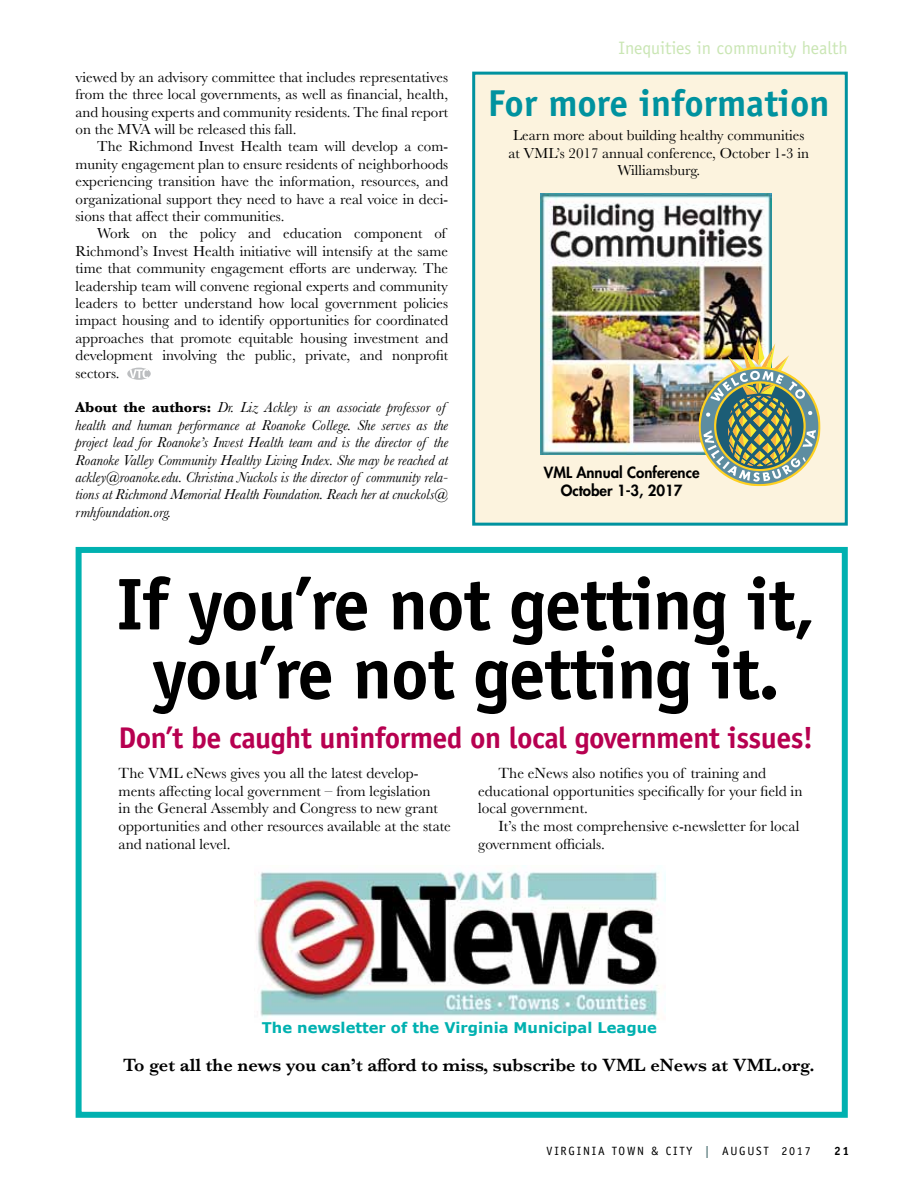
<style>
.page{position:relative;width:918px;height:1188px;background:#fff}
.page>*{position:absolute;margin:0;border:0;box-sizing:border-box;transform-origin:0 0}
.t1{font:700 73.5px/69px "Officina Sans";letter-spacing:-.02em;color:#000;text-align:center}
.t2{font:700 37.5px "Officina Sans";color:#00929f}
.t3{font:700 30px "Officina Sans";letter-spacing:-.02em;color:#b70050}
.t4{font:600 18.45px "Baskerville";color:#000}
.t5{font:18px "Officina Sans";color:#cae6b4}
.t6{font:15.3px/17.7px "Baskerville";color:#000}
.t7{font:15px/17.4px "Baskerville";color:#000;text-align:justify}
.t8{font:italic 15px/17.4px "Baskerville";color:#000}
.t9{font:800 15px/17.4px "Futura";color:#000;text-align:center}
.t10{font:700 14.7px "Verdana";color:#00b1b0}
.t11{font:12px "Officina Sans";letter-spacing:.15em;color:#000}
.t12{font:700 12px "Officina Sans";color:#000}
.s1{font-weight:700;font-style:normal}
.s2{font-weight:700;color:#597b7c}
</style>
<div class="page">
<div style="left:472px;top:72px;width:376px;height:454px;background:#fcf3de;border:3px solid #00929f"></div>
<img style="left:540px;top:193px;width:231px;height:262px">
<img style="left:697px;top:336px;width:124px;height:151px">
<svg style="left:127px;top:368px;width:24px;height:12px"></svg>
<svg style="left:129px;top:369px;width:19px;height:9px"></svg>
<div style="left:76px;top:547px;width:772px;height:571px;border:6px solid #00b1b0"></div>
<img style="left:254px;top:870px;width:412px;height:148px">
<p class="t7" style="left:76px;top:68px;width:374px">viewed by an advisory committee that includes representatives from the three local governments, as well as financial, health, and housing experts and community residents. The final report on the MVA will be released this fall.</p>
<p class="t7" style="left:76px;top:138px;width:374px;text-indent:22px">The Richmond Invest Health team will develop a com&shy;munity engagement plan to ensure residents of neighborhoods experiencing transition have the information, resources, and organizational support they need to have a real voice in deci&shy;sions that affect their communities.</p>
<p class="t7" style="left:76px;top:225px;width:374px;text-align:left;text-indent:22px">Work on the policy and education component of Richmond’s Invest Health initiative will intensify at the same time that community engagement efforts are underway. The leadership team will convene regional experts and community leaders to better understand how local government policies impact housing and to identify opportunities for coordinated approaches that promote equitable housing investment and development involving the public, private, and nonprofit sectors.</p>
<p class="t8" style="left:76px;top:399px;width:374px"><span class="s1">About the authors:</span> Dr. Liz Ackley is an associate professor of health and human performance at Roanoke College. She serves as the project lead for Roanoke’s Invest Health team and is the director of the Roanoke Valley Community Healthy Living Index. She may be reached at ackley@roanoke.edu. Christina Nuckols is the director of community rela&shy;tions at Richmond Memorial Health Foundation. Reach her at cnuckols@ rmhfoundation.org.</p>
<p class="t5" style="left:618px;top:38px;width:231px">Inequities in community health</p>
<h2 class="t2" style="left:488px;top:80px;width:343px">For more information</h2>
<p class="t7" style="left:509px;top:127px;width:302px;text-align:center">Learn more about building healthy communities at VML’s 2017 annual conference, October 1-3 in<br>Williamsburg.</p>
<p class="t9" style="left:544px;top:464px;width:157px">VML Annual Conference<br>October 1-3, 2017</p>
<h1 class="t1" style="left:116px;top:569px;width:701px">If you’re not getting it, you’re not getting it.</h1>
<h3 class="t3" style="left:119px;top:719px;width:696px">Don’t be caught uninformed on local government issues!</h3>
<p class="t6" style="left:119px;top:764px;width:334px">The VML eNews gives you all the latest develop&shy;ments affecting local government – from legislation<br>in the General Assembly and Congress to new grant opportunities and other resources available at the state and national level.</p>
<p class="t6" style="left:478px;top:764px;width:326px;text-indent:20px">The eNews also notifies you of training and educational opportunities specifically for your field in local government.</p>
<p class="t6" style="left:478px;top:817px;width:323px;text-indent:20px">It’s the most comprehensive e-newsletter for local government officials.</p>
<p class="t10" style="left:262px;top:1019px;width:397px">The newsletter of the Virginia Municipal League</p>
<p class="t4" style="left:123px;top:1052px;width:693px">To get all the news you can’t afford to miss, subscribe to VML eNews at VML.org.</p>
<p class="t11" style="left:547px;top:1144px;width:266px">Virgin ia To wn &amp; City <span class="s2">|</span> august 2017</p>
<p class="t12" style="left:834px;top:1144px;width:17px">21</p>
</div>
